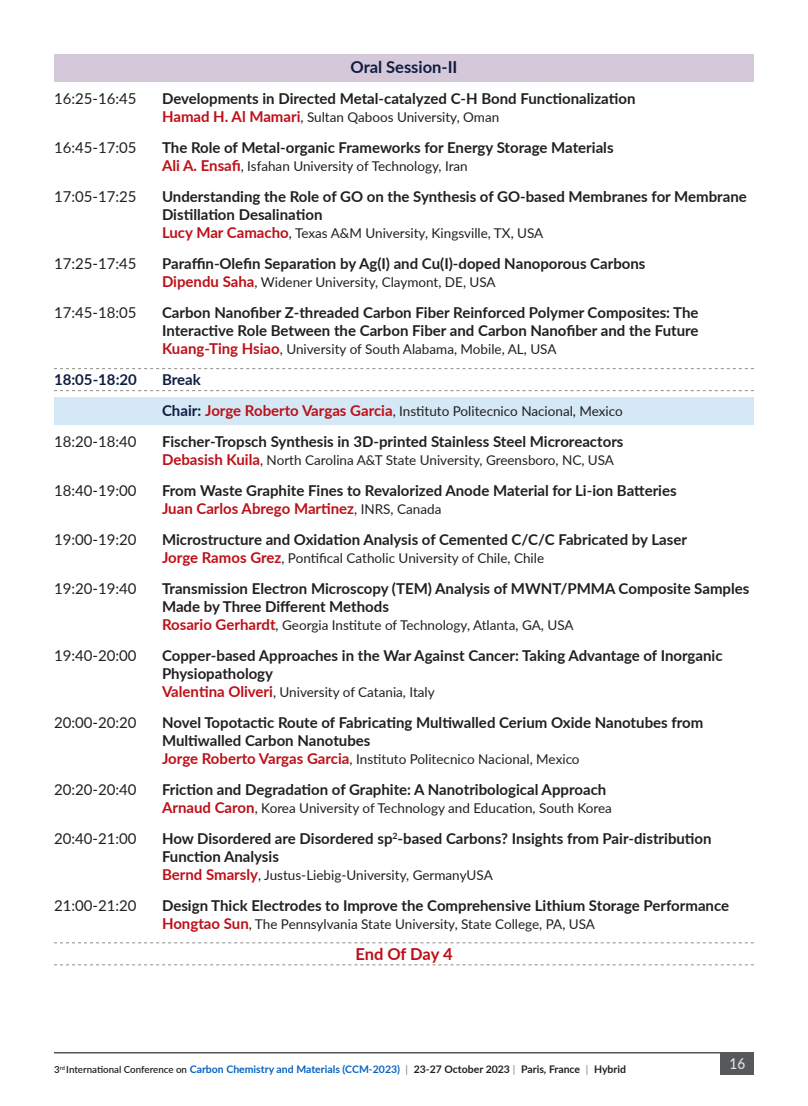
<style>
.page{position:relative;width:808px;height:1106px;background:#fff}
.page>*{position:absolute;margin:0;border:0;box-sizing:border-box;transform-origin:0 0}
.t1{font:700 16.5px "Lato";color:#0e1d42}
.t2{font:700 16.5px "Lato";letter-spacing:-.01em;color:#bd1018}
.t3{font:700 15px/18px "Lato";color:#231f20}
.t4{font:15px "Lato";color:#231f20}
.t5{font:700 15px "Lato";color:#0e1d42}
.t6{font:500 15px "Lato";color:#e2e2e3;scale:.9 1}
.t7{font:13.5px "Lato";color:#231f20}
.t8{font:700 10.5px "Lato";color:#0563c1}
.s1{font-weight:700;font-size:15px;color:#bd1018}
.s2{font-weight:700;font-size:15px;color:#0e1d42}
.s3{color:#bd1018}
.s4{font-weight:400;font-size:13.5px}
.s5{font-weight:600;font-size:9.75px;color:#231f20}
.s6{font-weight:300;color:#231f20}
.s7{color:#231f20}
</style>
<div class="page">
<hr style="left:54px;top:1052px;width:700px;height:1px;background:#57585a">
<div style="left:720px;top:1053px;width:34px;height:22px;background:#57585a"></div>
<div style="left:54px;top:398px;width:700px;height:27px;background:#d4e8f6"></div>
<div style="left:54px;top:54px;width:700px;height:27px;background:#d5c8d8"></div>
<svg style="left:54px;top:368px;width:700px;height:1px"></svg>
<svg style="left:54px;top:390px;width:700px;height:1px"></svg>
<svg style="left:54px;top:942px;width:700px;height:1px"></svg>
<svg style="left:54px;top:964px;width:700px;height:1px"></svg>
<p class="t1" style="left:350px;top:55px;width:108px">Oral Session-II</p>
<p class="t4" style="left:54px;top:88px;width:84px">16:25-16:45</p>
<p class="t3" style="left:162px;top:89px;width:475px">Developments in Directed Metal-catalyzed C-H Bond Functionalization</p>
<p class="t7" style="left:162px;top:108px;width:339px"><span class="s1">Hamad H. Al Mamari</span>, Sultan Qaboos University, Oman</p>
<p class="t4" style="left:54px;top:137px;width:84px">16:45-17:05</p>
<p class="t3" style="left:162px;top:138px;width:453px">The Role of Metal-organic Frameworks for Energy Storage Materials</p>
<p class="t7" style="left:162px;top:157px;width:307px"><span class="s1">Ali A. Ensafi</span>, Isfahan University of Technology, Iran</p>
<p class="t4" style="left:54px;top:186px;width:84px">17:05-17:25</p>
<p class="t3" style="left:162px;top:187px;width:586px">Understanding the Role of GO on the Synthesis of GO-based Membranes for Membrane<br>Distillation Desalination</p>
<p class="t7" style="left:162px;top:224px;width:383px"><span class="s1">Lucy Mar Camacho</span>, Texas A&amp;M University, Kingsville, TX, USA</p>
<p class="t4" style="left:54px;top:253px;width:84px">17:25-17:45</p>
<p class="t3" style="left:162px;top:254px;width:485px">Paraffin-Olefin Separation by Ag(I) and Cu(I)-doped Nanoporous Carbons</p>
<p class="t7" style="left:162px;top:273px;width:335px"><span class="s1">Dipendu Saha</span>, Widener University, Claymont, DE, USA</p>
<p class="t4" style="left:54px;top:302px;width:84px">17:45-18:05</p>
<p class="t3" style="left:162px;top:303px;width:538px">Carbon Nanofiber Z-threaded Carbon Fiber Reinforced Polymer Composites: The<br>Interactive Role Between the Carbon Fiber and Carbon Nanofiber and the Future</p>
<p class="t7" style="left:162px;top:340px;width:396px"><span class="s1">Kuang-Ting Hsiao</span>, University of South Alabama, Mobile, AL, USA</p>
<p class="t5" style="left:54px;top:369px;width:84px">18:05-18:20</p>
<p class="t5" style="left:162px;top:369px;width:40px">Break</p>
<p class="t7" style="left:162px;top:401px;width:462px"><span class="s2">Chair:</span> <span class="s1">Jorge Roberto Vargas Garcia</span>, Instituto Politecnico Nacional, Mexico</p>
<p class="t4" style="left:54px;top:431px;width:84px">18:20-18:40</p>
<p class="t3" style="left:162px;top:432px;width:463px">Fischer-Tropsch Synthesis in 3D-printed Stainless Steel Microreactors</p>
<p class="t7" style="left:162px;top:450px;width:454px"><span class="s1">Debasish Kuila</span>, North Carolina A&amp;T State University, Greensboro, NC, USA</p>
<p class="t4" style="left:54px;top:480px;width:84px">18:40-19:00</p>
<p class="t3" style="left:162px;top:481px;width:516px">From Waste Graphite Fines to Revalorized Anode Material for Li-ion Batteries<br><span class="s3">Juan Carlos Abrego Martinez</span><span class="s4">, INRS, Canada</span></p>
<p class="t4" style="left:54px;top:529px;width:84px">19:00-19:20</p>
<p class="t3" style="left:162px;top:530px;width:526px">Microstructure and Oxidation Analysis of Cemented C/C/C Fabricated by Laser</p>
<p class="t7" style="left:162px;top:548px;width:384px"><span class="s1">Jorge Ramos Grez</span>, Pontifical Catholic University of Chile, Chile</p>
<p class="t4" style="left:54px;top:578px;width:84px">19:20-19:40</p>
<p class="t3" style="left:162px;top:579px;width:589px">Transmission Electron Microscopy (TEM) Analysis of MWNT/PMMA Composite Samples<br>Made by Three Different Methods</p>
<p class="t7" style="left:162px;top:615px;width:413px"><span class="s1">Rosario Gerhardt</span>, Georgia Institute of Technology, Atlanta, GA, USA</p>
<p class="t4" style="left:54px;top:645px;width:84px">19:40-20:00</p>
<p class="t3" style="left:162px;top:646px;width:562px">Copper-based Approaches in the War Against Cancer: Taking Advantage of Inorganic<br>Physiopathology</p>
<p class="t7" style="left:162px;top:682px;width:274px"><span class="s1">Valentina Oliveri</span>, University of Catania, Italy</p>
<p class="t4" style="left:54px;top:712px;width:84px">20:00-20:20</p>
<p class="t3" style="left:162px;top:713px;width:543px">Novel Topotactic Route of Fabricating Multiwalled Cerium Oxide Nanotubes from<br>Multiwalled Carbon Nanotubes</p>
<p class="t7" style="left:162px;top:749px;width:419px"><span class="s1">Jorge Roberto Vargas Garcia</span>, Instituto Politecnico Nacional, Mexico</p>
<p class="t4" style="left:54px;top:779px;width:84px">20:20-20:40</p>
<p class="t3" style="left:162px;top:780px;width:446px">Friction and Degradation of Graphite: A Nanotribological Approach</p>
<p class="t7" style="left:162px;top:798px;width:451px"><span class="s1">Arnaud Caron</span>, Korea University of Technology and Education, South Korea</p>
<p class="t4" style="left:54px;top:827px;width:84px">20:40-21:00</p>
<p class="t3" style="left:162px;top:829px;width:551px">How Disordered are Disordered sp<sup>2</sup>-based Carbons? Insights from Pair-distribution<br>Function Analysis</p>
<p class="t7" style="left:162px;top:865px;width:332px"><span class="s1">Bernd Smarsly</span>, Justus-Liebig-University, GermanyUSA</p>
<p class="t4" style="left:54px;top:894px;width:84px">21:00-21:20</p>
<p class="t3" style="left:162px;top:896px;width:569px">Design Thick Electrodes to Improve the Comprehensive Lithium Storage Performance</p>
<p class="t7" style="left:162px;top:914px;width:434px"><span class="s1">Hongtao Sun</span>, The Pennsylvania State University, State College, PA, USA</p>
<p class="t2" style="left:355px;top:941px;width:99px">End Of Day 4</p>
<p class="t8" style="left:54px;top:1062px;width:574px"><span class="s5">3</span><sup>rd</sup> <span class="s5">International Conference on</span> Carbon Chemistry and Materials (CCM-2023) <span class="s6">|</span> <span class="s7">23-27 October 2023</span> <span class="s6">|</span> <span class="s7">Paris, France</span> <span class="s6">|</span> <span class="s7">Hybrid</span></p>
<p class="t6" style="left:729px;top:1053px;width:19px">16</p>
</div>
